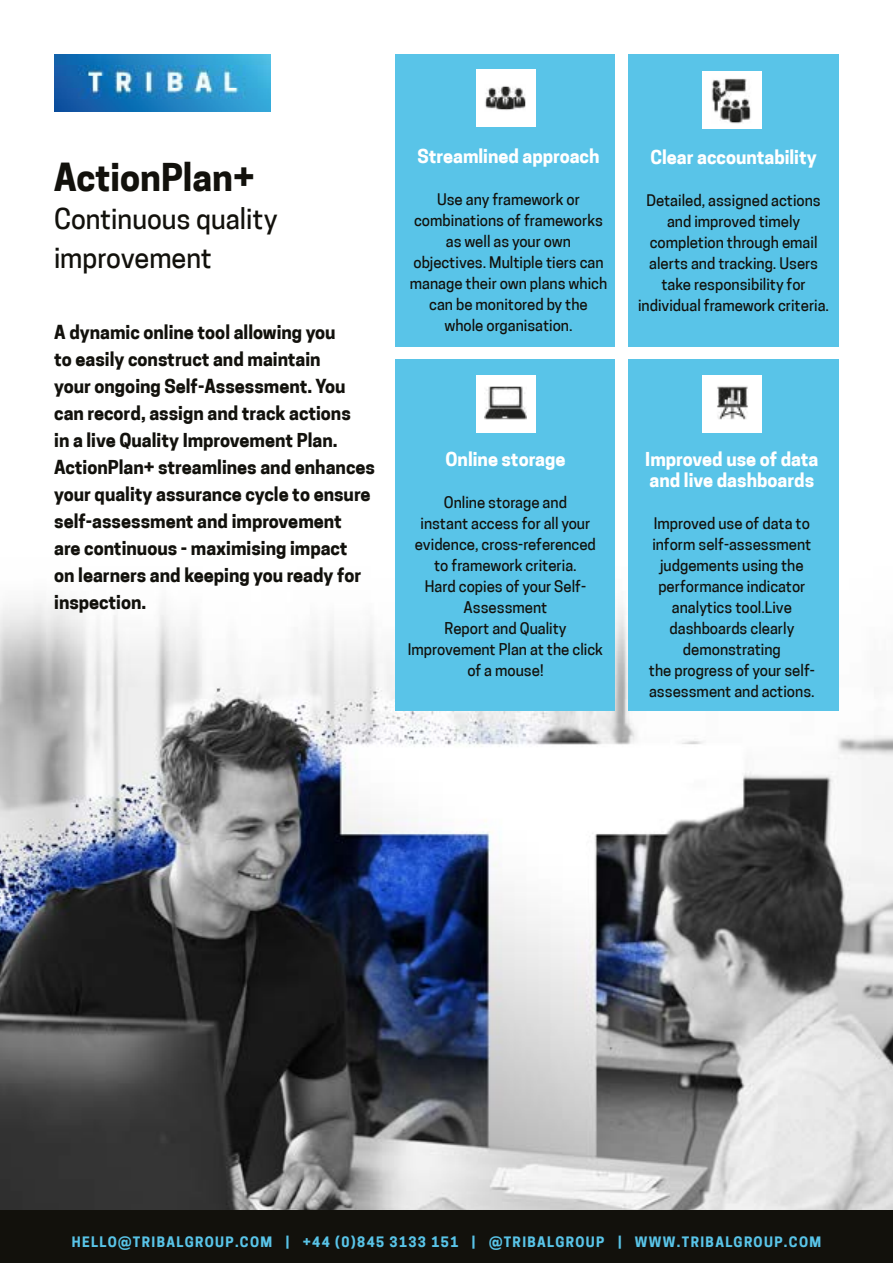
<style>
.page{position:relative;width:893px;height:1263px;background:#fff}
.page>*{position:absolute;margin:0;border:0;box-sizing:border-box;transform-origin:0 0}
.t1{font:700 36px "Tribal Cooper Hewitt";color:#12110c}
.t2{font:27px/39px "Tribal Cooper Hewitt";color:#12110c}
.t3{font:700 18px/27px "Tribal Cooper Hewitt";color:#12110c}
.t4{font:700 18px/21px "Tribal Cooper Hewitt";color:#fff}
.t5{font:15px/21px "Tribal Cooper Hewitt";color:#12110c;text-align:center}
.t6{font:700 13.5px "Tribal Cooper Hewitt";letter-spacing:.1em;color:#59c4e8}
</style>
<div class="page">
<img style="left:0;top:602px;width:893px;height:608px">
<div style="left:0;top:1210px;width:893px;height:53px;background:#12110c"></div>
<div style="left:395px;top:54px;width:220px;height:293px;background:#59c4e8"></div>
<div style="left:395px;top:360px;width:220px;height:351px;background:#59c4e8"></div>
<div style="left:628px;top:360px;width:211px;height:351px;background:#59c4e8"></div>
<div style="left:628px;top:54px;width:211px;height:293px;background:#59c4e8"></div>
<div style="left:476px;top:70px;width:59px;height:57px;background:#fff"></div>
<img style="left:485px;top:86px;width:41px;height:24px">
<div style="left:703px;top:71px;width:59px;height:57px;background:#fff"></div>
<div style="left:703px;top:376px;width:59px;height:57px;background:#fff"></div>
<img style="left:711px;top:78px;width:40px;height:46px">
<div style="left:476px;top:376px;width:59px;height:57px;background:#fff"></div>
<img style="left:485px;top:386px;width:41px;height:34px">
<img style="left:54px;top:54px;width:217px;height:58px">
<img style="left:717px;top:386px;width:31px;height:34px">
<img style="left:0;top:631px;width:1px;height:579px">
<h1 class="t1" style="left:54px;top:157px;width:202px">ActionPlan+</h1>
<h2 class="t2" style="left:54px;top:199px;width:225px">Continuous quality improvement</h2>
<p class="t3" style="left:54px;top:319px;width:322px">A dynamic online tool allowing you<br>to easily construct and maintain<br>your ongoing Self-Assessment. You can record, assign and track actions<br>in a live Quality Improvement Plan.<br>ActionPlan+ streamlines and enhances your quality assurance cycle to ensure self-assessment and improvement<br>are continuous - maximising impact<br>on learners and keeping you ready for inspection.</p>
<p class="t4" style="left:417px;top:145px;width:183px">Streamlined approach</p>
<p class="t5" style="left:410px;top:189px;width:199px">Use any framework or combinations of frameworks as well as your own objectives. Multiple tiers can manage their own plans which can be monitored by the whole organisation.</p>
<p class="t4" style="left:650px;top:147px;width:168px">Clear accountability</p>
<p class="t5" style="left:638px;top:190px;width:193px">Detailed, assigned actions and improved timely completion through email alerts and tracking. Users take responsibility for individual framework criteria.</p>
<p class="t4" style="left:445px;top:449px;width:121px">Online storage</p>
<p class="t5" style="left:408px;top:492px;width:197px">Online storage and<br>instant access for all your evidence, cross-referenced to framework criteria.<br>Hard copies of your Self-<br>Assessment<br>Report and Quality<br>Improvement Plan at the click of a mouse!</p>
<p class="t4" style="left:645px;top:449px;width:175px">Improved use of data and live dashboards</p>
<p class="t5" style="left:649px;top:513px;width:168px">Improved use of data to inform self-assessment judgements using the performance indicator analytics tool.Live dashboards clearly demonstrating<br>the progress of your self&shy;assessment and actions.</p>
<p class="t6" style="left:72px;top:1234px;width:751px">HELLO@TRIBALGROUP.COM | +44 (0)845 3133 151 | @TRIBALGROUP | WWW.TRIBALGROUP.COM</p>
</div>
